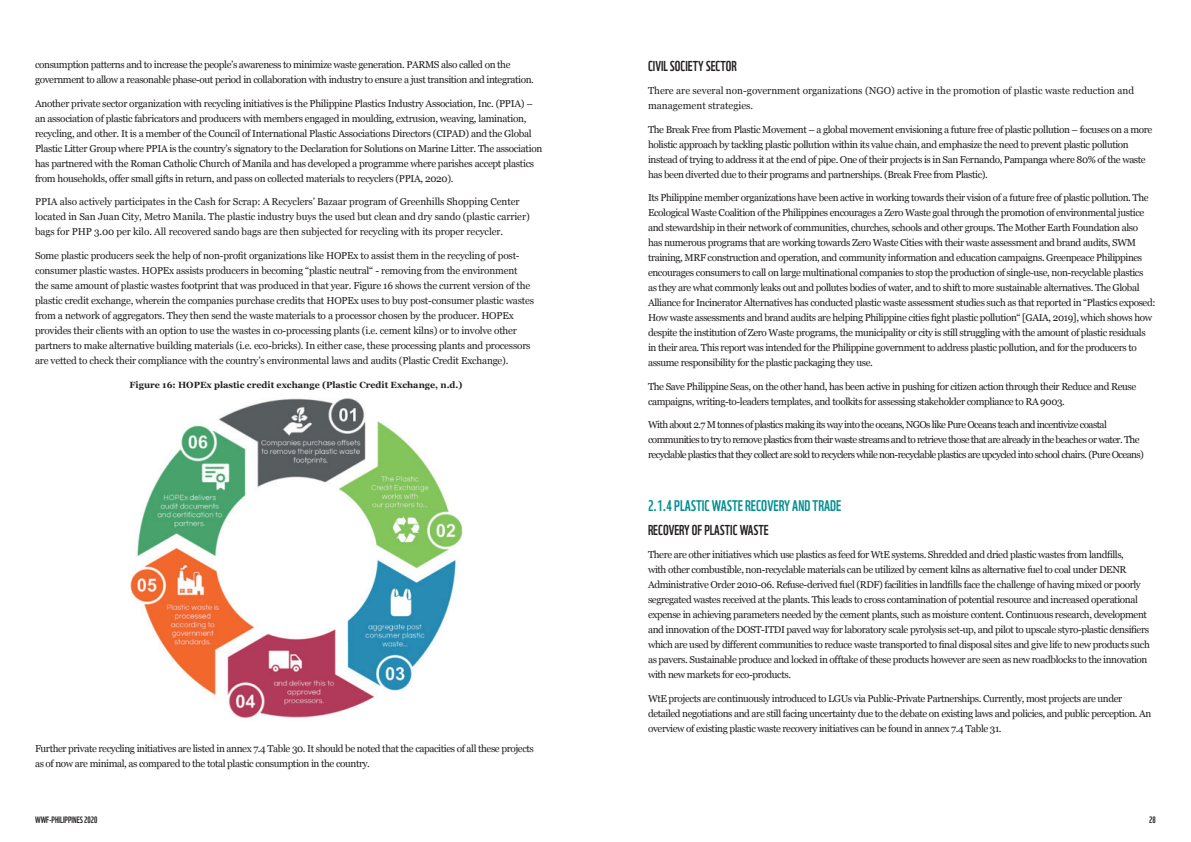
<style>
.page{position:relative;width:1191px;height:842px;background:#fff}
.page>*{position:absolute;margin:0;border:0;box-sizing:border-box;transform-origin:0 0}
.t1{font:15px "WWF";color:#008e91}
.t2{font:14px "WWF";color:#231f20}
.t3{font:10px/15px "Georgia";letter-spacing:-.04em;color:#231f20}
.t4{font:10px/15px "Georgia";letter-spacing:-.02em;color:#231f20}
.t5{font:10px/15px "Georgia";letter-spacing:-.06em;color:#231f20}
.t6{font:10px/15px "Georgia";letter-spacing:-.01em;color:#231f20}
.t7{font:10px/15px "Georgia";color:#231f20}
.t8{font:700 9px "Georgia";color:#231f20}
.t9{font:9px "WWF";color:#231f20}
</style>
<div class="page">
<img style="left:130px;top:398px;width:333px;height:320px">
<p class="t3" style="left:35px;top:57px;width:500px">consumption patterns and to increase the people’s awareness to minimize waste generation. PARMS also called on the government to allow a reasonable phase-out period in collaboration with industry to ensure a just transition and integration.</p>
<p class="t3" style="left:35px;top:95px;width:509px">Another private sector organization with recycling initiatives is the Philippine Plastics Industry Association, Inc. (PPIA) – an association of plastic fabricators and producers with members engaged in moulding, extrusion, weaving, lamination, recycling, and other. It is a member of the Council of International Plastic Associations Directors (CIPAD) and the Global Plastic Litter Group where PPIA is the country’s signatory to the Declaration for Solutions on Marine Litter. The association has partnered with the Roman Catholic Church of Manila and has developed a programme where parishes accept plastics from households, offer small gifts in return, and pass on collected materials to recyclers (PPIA, 2020).</p>
<p class="t6" style="left:35px;top:194px;width:496px">PPIA also actively participates in the Cash for Scrap: A Recyclers’ Bazaar program of Greenhills Shopping Center located in San Juan City, Metro Manila. The plastic industry buys the used but clean and dry sando (plastic carrier) bags for PHP 3.00 per kilo. All recovered sando bags are then subjected for recycling with its proper recycler.</p>
<p class="t4" style="left:35px;top:247px;width:500px">Some plastic producers seek the help of non-profit organizations like HOPEx to assist them in the recycling of post&shy;consumer plastic wastes. HOPEx assists producers in becoming “plastic neutral“ - removing from the environment<br>the same amount of plastic wastes footprint that was produced in that year. Figure 16 shows the current version of the plastic credit exchange, wherein the companies purchase credits that HOPEx uses to buy post-consumer plastic wastes from a network of aggregators. They then send the waste materials to a processor chosen by the producer. HOPEx provides their clients with an option to use the wastes in co-processing plants (i.e. cement kilns) or to involve other partners to make alternative building materials (i.e. eco-bricks). In either case, these processing plants and processors are vetted to check their compliance with the country’s environmental laws and audits (Plastic Credit Exchange).</p>
<p class="t8" style="left:130px;top:378px;width:334px">Figure 16: HOPEx plastic credit exchange (Plastic Credit Exchange, n.d.)</p>
<p class="t3" style="left:35px;top:740px;width:500px">Further private recycling initiatives are listed in annex 7.4 Table 30. It should be noted that the capacities of all these projects as of now are minimal, as compared to the total plastic consumption in the country.</p>
<h2 class="t2" style="left:648px;top:55px;width:90px">CIVIL SOCIETY SECTOR</h2>
<p class="t7" style="left:648px;top:83px;width:488px">There are several non-government organizations (NGO) active in the promotion of plastic waste reduction and management strategies.</p>
<p class="t3" style="left:648px;top:121px;width:506px">The Break Free from Plastic Movement – a global movement envisioning a future free of plastic pollution – focuses on a more holistic approach by tackling plastic pollution within its value chain, and emphasize the need to prevent plastic pollution instead of trying to address it at the end of pipe. One of their projects is in San Fernando, Pampanga where 80% of the waste has been diverted due to their programs and partnerships. (Break Free from Plastic).</p>
<p class="t3" style="left:648px;top:190px;width:509px">Its Philippine member organizations have been active in working towards their vision of a future free of plastic pollution. The Ecological Waste Coalition of the Philippines encourages a Zero Waste goal through the promotion of environmental justice and stewardship in their network of communities, churches, schools and other groups. The Mother Earth Foundation also<br>has numerous programs that are working towards Zero Waste Cities with their waste assessment and brand audits, SWM training, MRF construction and operation, and community information and education campaigns. Greenpeace Philippines encourages consumers to call on large multinational companies to stop the production of single-use, non-recyclable plastics<br>as they are what commonly leaks out and pollutes bodies of water, and to shift to more sustainable alternatives. The Global Alliance for Incinerator Alternatives has conducted plastic waste assessment studies such as that reported in “Plastics exposed:<br>How waste assessments and brand audits are helping Philippine cities fight plastic pollution“ [GAIA, 2019], which shows how despite the institution of Zero Waste programs, the municipality or city is still struggling with the amount of plastic residuals in their area. This report was intended for the Philippine government to address plastic pollution, and for the producers to assume responsibility for the plastic packaging they use.</p>
<p class="t3" style="left:648px;top:378px;width:490px">The Save Philippine Seas, on the other hand, has been active in pushing for citizen action through their Reduce and Reuse campaigns, writing-to-leaders templates, and toolkits for assessing stakeholder compliance to RA 9003.</p>
<p class="t5" style="left:648px;top:417px;width:497px">With about 2.7 M tonnes of plastics making its way into the oceans, NGOs like Pure Oceans teach and incentivize coastal communities to try to remove plastics from their waste streams and to retrieve those that are already in the beaches or water. The recyclable plastics that they collect are sold to recyclers while non-recyclable plastics are upcycled into school chairs. (Pure Oceans)</p>
<h1 class="t1" style="left:648px;top:494px;width:195px">2.1.4 PLASTIC WASTE RECOVERY AND TRADE</h1>
<h2 class="t2" style="left:648px;top:519px;width:122px">RECOVERY OF PLASTIC WASTE</h2>
<p class="t3" style="left:648px;top:547px;width:503px">There are other initiatives which use plastics as feed for WtE systems. Shredded and dried plastic wastes from landfills,<br>with other combustible, non-recyclable materials can be utilized by cement kilns as alternative fuel to coal under DENR Administrative Order 2010-06. Refuse-derived fuel (RDF) facilities in landfills face the challenge of having mixed or poorly segregated wastes received at the plants. This leads to cross contamination of potential resource and increased operational expense in achieving parameters needed by the cement plants, such as moisture content. Continuous research, development and innovation of the DOST-ITDI paved way for laboratory scale pyrolysis set-up, and pilot to upscale styro-plastic densifiers which are used by different communities to reduce waste transported to final disposal sites and give life to new products such as pavers. Sustainable produce and locked in offtake of these products however are seen as new roadblocks to the innovation with new markets for eco-products.</p>
<p class="t3" style="left:648px;top:690px;width:505px">WtE projects are continuously introduced to LGUs via Public-Private Partnerships. Currently, most projects are under detailed negotiations and are still facing uncertainty due to the debate on existing laws and policies, and public perception. An overview of existing plastic waste recovery initiatives can be found in annex 7.4 Table 31.</p>
<p class="t9" style="left:35px;top:813px;width:24px">WWF-PHILIPPINES</p>
<p class="t9" style="left:84px;top:813px;width:15px">2020</p>
<p class="t9" style="left:1149px;top:813px;width:8px">28</p>
</div>
